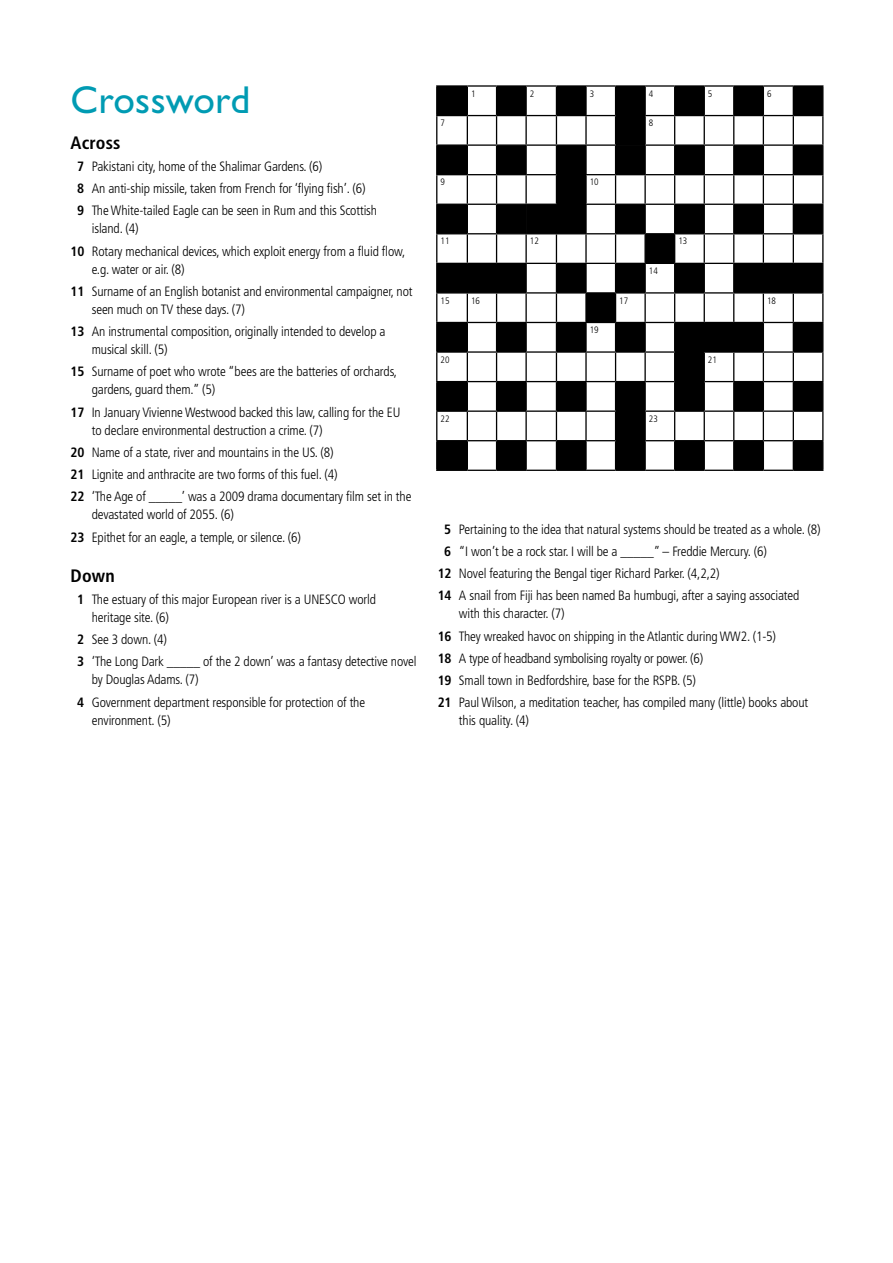
<style>
.page{position:relative;width:893px;height:1263px;background:#fff}
.page>*{position:absolute;margin:0;border:0;box-sizing:border-box;transform-origin:0 0}
.t1{font:39px "Gill Sans";letter-spacing:.005em;color:#009bb3}
.t2{font:700 condensed 18px "Frutiger";letter-spacing:.01em;color:#000}
.t3{font:300 condensed 13.5px/22.2px "Frutiger";letter-spacing:-.01em;color:#000}
.t4{font:300 condensed 9.3px "Frutiger";letter-spacing:.01em;color:#000}
.s1{font-weight:700}
</style>
<div class="page">
<svg style="left:646px;top:87px;width:176px;height:383px"></svg>
<hr style="left:467px;top:85px;width:30px;height:2px;background:#000">
<hr style="left:497px;top:85px;width:29px;height:2px;background:#000">
<hr style="left:526px;top:85px;width:30px;height:2px;background:#000">
<hr style="left:556px;top:85px;width:30px;height:2px;background:#000">
<hr style="left:586px;top:85px;width:30px;height:2px;background:#000">
<hr style="left:616px;top:85px;width:29px;height:2px;background:#000">
<hr style="left:645px;top:85px;width:30px;height:2px;background:#000">
<hr style="left:644px;top:87px;width:2px;height:28px;background:#000">
<hr style="left:675px;top:85px;width:29px;height:2px;background:#000">
<hr style="left:704px;top:85px;width:30px;height:2px;background:#000">
<hr style="left:734px;top:85px;width:29px;height:2px;background:#000">
<hr style="left:763px;top:85px;width:30px;height:2px;background:#000">
<hr style="left:793px;top:85px;width:30px;height:2px;background:#000">
<hr style="left:645px;top:115px;width:30px;height:1px;background:#000">
<hr style="left:644px;top:116px;width:2px;height:28px;background:#000">
<hr style="left:704px;top:115px;width:30px;height:1px;background:#000">
<hr style="left:763px;top:115px;width:30px;height:1px;background:#000">
<hr style="left:793px;top:115px;width:30px;height:1px;background:#000">
<hr style="left:645px;top:144px;width:30px;height:2px;background:#000">
<hr style="left:644px;top:146px;width:2px;height:28px;background:#000">
<hr style="left:704px;top:144px;width:30px;height:2px;background:#000">
<hr style="left:763px;top:144px;width:30px;height:2px;background:#000">
<hr style="left:793px;top:144px;width:30px;height:2px;background:#000">
<hr style="left:645px;top:174px;width:30px;height:1px;background:#000">
<hr style="left:644px;top:175px;width:2px;height:29px;background:#000">
<hr style="left:704px;top:174px;width:30px;height:1px;background:#000">
<hr style="left:763px;top:174px;width:30px;height:1px;background:#000">
<hr style="left:793px;top:174px;width:30px;height:1px;background:#000">
<hr style="left:645px;top:204px;width:30px;height:1px;background:#000">
<hr style="left:644px;top:205px;width:2px;height:28px;background:#000">
<hr style="left:704px;top:204px;width:30px;height:1px;background:#000">
<hr style="left:763px;top:204px;width:30px;height:1px;background:#000">
<hr style="left:793px;top:204px;width:30px;height:1px;background:#000">
<hr style="left:645px;top:233px;width:30px;height:1px;background:#000">
<hr style="left:644px;top:234px;width:2px;height:29px;background:#000">
<hr style="left:704px;top:233px;width:30px;height:1px;background:#000">
<hr style="left:763px;top:233px;width:30px;height:1px;background:#000">
<hr style="left:793px;top:233px;width:30px;height:1px;background:#000">
<hr style="left:645px;top:263px;width:30px;height:1px;background:#000">
<hr style="left:644px;top:264px;width:2px;height:28px;background:#000">
<hr style="left:704px;top:263px;width:30px;height:1px;background:#000">
<hr style="left:763px;top:263px;width:30px;height:1px;background:#000">
<hr style="left:793px;top:263px;width:30px;height:1px;background:#000">
<hr style="left:645px;top:292px;width:30px;height:2px;background:#000">
<hr style="left:644px;top:294px;width:2px;height:28px;background:#000">
<hr style="left:704px;top:292px;width:30px;height:2px;background:#000">
<hr style="left:763px;top:292px;width:30px;height:2px;background:#000">
<hr style="left:793px;top:292px;width:30px;height:2px;background:#000">
<hr style="left:645px;top:322px;width:30px;height:1px;background:#000">
<hr style="left:644px;top:323px;width:2px;height:28px;background:#000">
<hr style="left:704px;top:322px;width:30px;height:1px;background:#000">
<hr style="left:763px;top:322px;width:30px;height:1px;background:#000">
<hr style="left:793px;top:322px;width:30px;height:1px;background:#000">
<hr style="left:645px;top:351px;width:30px;height:2px;background:#000">
<hr style="left:644px;top:353px;width:2px;height:28px;background:#000">
<hr style="left:704px;top:351px;width:30px;height:2px;background:#000">
<hr style="left:763px;top:351px;width:30px;height:2px;background:#000">
<hr style="left:793px;top:351px;width:30px;height:2px;background:#000">
<hr style="left:645px;top:381px;width:30px;height:1px;background:#000">
<hr style="left:644px;top:382px;width:2px;height:28px;background:#000">
<hr style="left:704px;top:381px;width:30px;height:1px;background:#000">
<hr style="left:763px;top:381px;width:30px;height:1px;background:#000">
<hr style="left:793px;top:381px;width:30px;height:1px;background:#000">
<hr style="left:645px;top:410px;width:30px;height:2px;background:#000">
<hr style="left:644px;top:412px;width:2px;height:28px;background:#000">
<hr style="left:704px;top:410px;width:30px;height:2px;background:#000">
<hr style="left:763px;top:410px;width:30px;height:2px;background:#000">
<hr style="left:793px;top:410px;width:30px;height:2px;background:#000">
<hr style="left:645px;top:440px;width:30px;height:1px;background:#000">
<hr style="left:644px;top:441px;width:2px;height:29px;background:#000">
<hr style="left:704px;top:440px;width:30px;height:1px;background:#000">
<hr style="left:763px;top:440px;width:30px;height:1px;background:#000">
<hr style="left:793px;top:440px;width:30px;height:1px;background:#000">
<svg style="left:793px;top:87px;width:1px;height:383px"></svg>
<svg style="left:822px;top:87px;width:1px;height:383px"></svg>
<hr style="left:645px;top:470px;width:30px;height:1px;background:#000">
<svg style="left:674px;top:87px;width:31px;height:384px"></svg>
<hr style="left:704px;top:470px;width:30px;height:1px;background:#000">
<svg style="left:733px;top:87px;width:31px;height:384px"></svg>
<hr style="left:763px;top:470px;width:30px;height:1px;background:#000">
<hr style="left:793px;top:470px;width:30px;height:1px;background:#000">
<hr style="left:436px;top:85px;width:31px;height:2px;background:#000">
<svg style="left:436px;top:86px;width:209px;height:385px"></svg>
<hr style="left:436px;top:174px;width:31px;height:1px;background:#000">
<h1 class="t1" style="left:71px;top:78px;width:181px">Crossword</h1>
<h2 class="t2" style="left:71px;top:132px;width:52px">Across</h2>
<p class="t3" style="left:77px;top:155px;width:302px"><span class="s1">7</span> Pakistani city, home of the Shalimar Gardens. (6)<br><span class="s1">8</span> An anti-ship missile, taken from French for ‘flying fish’. (6)<br><span class="s1">9</span> The White-tailed Eagle can be seen in Rum and this Scottish</p>
<p class="t3" style="left:71px;top:218px;width:336px;text-indent:21px">island. (4)<br><span class="s1">10</span> Rotary mechanical devices, which exploit energy from a fluid flow,</p>
<p class="t3" style="left:71px;top:258px;width:344px;text-indent:21px">e.g. water or air. (8)<br><span class="s1">11</span> Surname of an English botanist and environmental campaigner, not</p>
<p class="t3" style="left:71px;top:298px;width:317px;text-indent:21px">seen much on TV these days. (7)<br><span class="s1">13</span> An instrumental composition, originally intended to develop a</p>
<p class="t3" style="left:71px;top:339px;width:328px;text-indent:21px">musical skill. (5)<br><span class="s1">15</span> Surname of poet who wrote “bees are the batteries of orchards,</p>
<p class="t3" style="left:71px;top:379px;width:331px;text-indent:21px">gardens, guard them.” (5)<br><span class="s1">17</span> In January Vivienne Westwood backed this law, calling for the EU</p>
<p class="t3" style="left:70px;top:419px;width:342px;text-indent:21px">to declare environmental destruction a crime. (7)<br><span class="s1">20</span> Name of a state, river and mountains in the US. (8)<br><span class="s1">21</span> Lignite and anthracite are two forms of this fuel. (4)<br><span class="s1">22</span> ‘The Age of _____’ was a 2009 drama documentary film set in the</p>
<p class="t3" style="left:70px;top:504px;width:232px;text-indent:21px">devastated world of 2055. (6)<br><span class="s1">23</span> Epithet for an eagle, a temple, or silence. (6)</p>
<h2 class="t2" style="left:71px;top:565px;width:46px">Down</h2>
<p class="t3" style="left:92px;top:590px;width:286px;line-height:18px;text-indent:-15px"><span class="s1">1</span> The estuary of this major European river is a UNESCO world heritage site. (6)</p>
<p class="t3" style="left:77px;top:629px;width:341px"><span class="s1">2</span> See 3 down. (4)<br><span class="s1">3</span> ‘The Long Dark _____ of the 2 down’ was a fantasy detective novel</p>
<p class="t3" style="left:77px;top:669px;width:289px;text-indent:15px">by Douglas Adams. (7)<br><span class="s1">4</span> Government department responsible for protection of the</p>
<p class="t3" style="left:92px;top:709px;width:80px">environment. (5)</p>
<p class="t4" style="left:471px;top:88px;width:6px">1</p>
<p class="t4" style="left:530px;top:88px;width:6px">2</p>
<p class="t4" style="left:590px;top:88px;width:6px">3</p>
<p class="t4" style="left:649px;top:88px;width:6px">4</p>
<p class="t4" style="left:708px;top:88px;width:6px">5</p>
<p class="t4" style="left:767px;top:88px;width:6px">6</p>
<p class="t4" style="left:440px;top:118px;width:6px">7</p>
<p class="t4" style="left:649px;top:118px;width:6px">8</p>
<p class="t4" style="left:440px;top:177px;width:6px">9</p>
<p class="t4" style="left:590px;top:177px;width:11px">10</p>
<p class="t4" style="left:440px;top:236px;width:11px">11</p>
<p class="t4" style="left:530px;top:236px;width:11px">12</p>
<p class="t4" style="left:678px;top:236px;width:11px">13</p>
<p class="t4" style="left:649px;top:266px;width:11px">14</p>
<p class="t4" style="left:440px;top:295px;width:11px">15</p>
<p class="t4" style="left:471px;top:295px;width:11px">16</p>
<p class="t4" style="left:619px;top:295px;width:11px">17</p>
<p class="t4" style="left:767px;top:295px;width:11px">18</p>
<p class="t4" style="left:590px;top:325px;width:11px">19</p>
<p class="t4" style="left:440px;top:354px;width:11px">20</p>
<p class="t4" style="left:708px;top:354px;width:11px">21</p>
<p class="t4" style="left:440px;top:413px;width:11px">22</p>
<p class="t4" style="left:649px;top:413px;width:11px">23</p>
<p class="t3" style="left:444px;top:518px;width:378px"><span class="s1">5</span> Pertaining to the idea that natural systems should be treated as a whole. (8)</p>
<p class="t3" style="left:444px;top:540px;width:324px"><span class="s1">6</span> “I won’t be a rock star. I will be a _____” – Freddie Mercury. (6)</p>
<p class="t3" style="left:438px;top:563px;width:284px"><span class="s1">12</span> Novel featuring the Bengal tiger Richard Parker. (4,2,2)</p>
<p class="t3" style="left:438px;top:585px;width:363px"><span class="s1">14</span> A snail from Fiji has been named Ba humbugi, after a saying associated</p>
<p class="t3" style="left:438px;top:603px;width:372px;text-indent:21px">with this character. (7)<br><span class="s1">16</span> They wreaked havoc on shipping in the Atlantic during WW2. (1-5)<br><span class="s1">18</span> A type of headband symbolising royalty or power. (6)<br><span class="s1">19</span> Small town in Bedfordshire, base for the RSPB. (5)<br><span class="s1">21</span> Paul Wilson, a meditation teacher, has compiled many (little) books about</p>
<p class="t3" style="left:459px;top:710px;width:72px">this quality. (4)</p>
</div>
